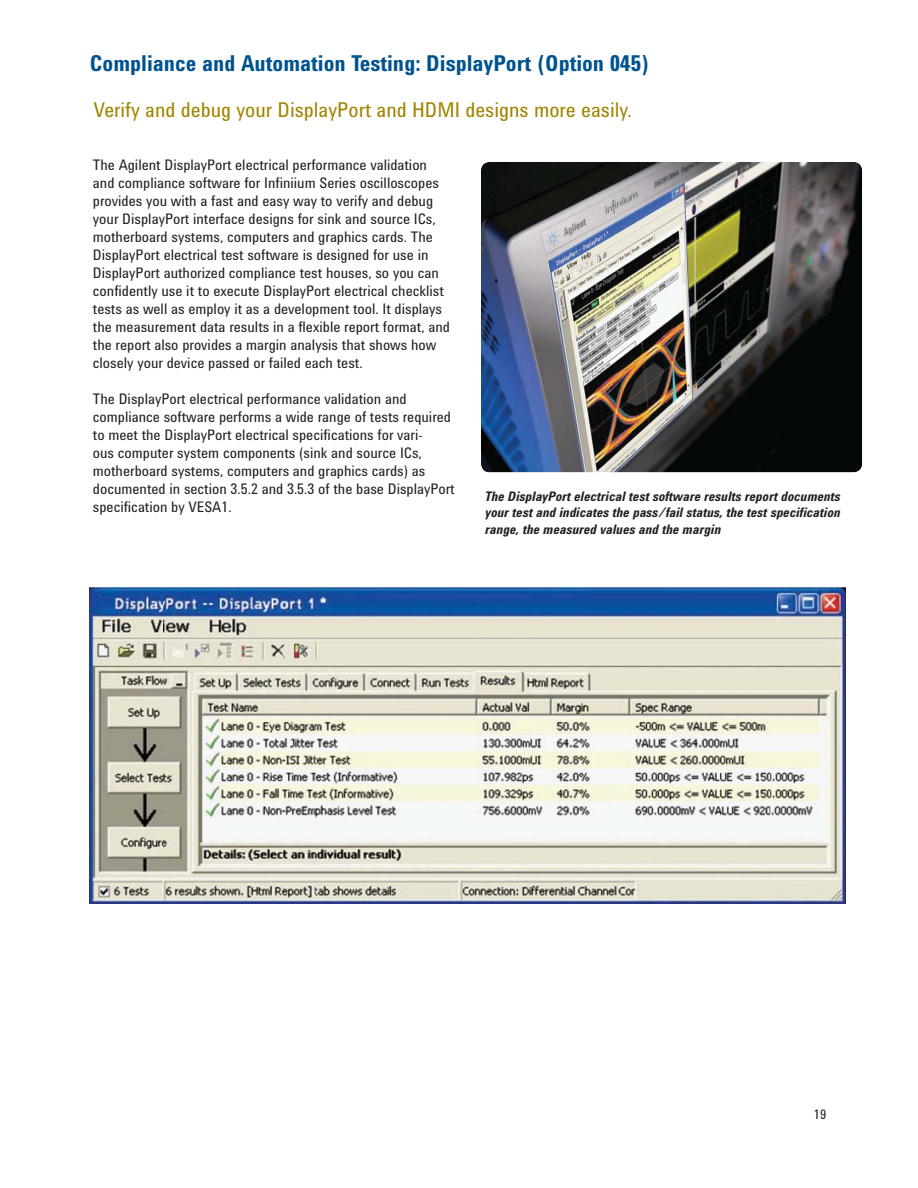
<style>
.page{position:relative;width:918px;height:1188px;background:#fff}
.page>*{position:absolute;margin:0;border:0;box-sizing:border-box;transform-origin:0 0}
.t1{font:700 22.5px "Agilent Condensed CFF";color:#00538e}
.t2{font:21px "Agilent Condensed CFF";color:#a18400}
.t3{font:15px/18px "Agilent Condensed CFF";color:#231f20}
.t4{font:italic 700 13.5px/16.5px "Agilent Condensed CFF";color:#231f20;text-align:justify}
.t5{font:13.5px "Agilent Condensed CFF";color:#231f20}
</style>
<div class="page">
<img style="left:481px;top:162px;width:381px;height:310px;border-radius:9px">
<img style="left:90px;top:587px;width:755px;height:317px">
<h1 class="t1" style="left:90px;top:55px;width:561px">Compliance and Automation Testing: DisplayPort (Option 045)</h1>
<h2 class="t2" style="left:94px;top:102px;width:540px">Verify and debug your DisplayPort and HDMI designs more easily.</h2>
<p class="t3" style="left:93px;top:157px;width:359px">The Agilent DisplayPort electrical performance validation and compliance software for Infiniium Series oscilloscopes provides you with a fast and easy way to verify and debug your DisplayPort interface designs for sink and source ICs, motherboard systems, computers and graphics cards. The DisplayPort electrical test software is designed for use in DisplayPort authorized compliance test houses, so you can confidently use it to execute DisplayPort electrical checklist tests as well as employ it as a development tool. It displays the measurement data results in a flexible report format, and the report also provides a margin analysis that shows how closely your device passed or failed each test.</p>
<p class="t3" style="left:93px;top:391px;width:363px">The DisplayPort electrical performance validation and compliance software performs a wide range of tests required to meet the DisplayPort electrical specifications for vari-<br>ous computer system components (sink and source ICs, motherboard systems, computers and graphics cards) as documented in section 3.5.2 and 3.5.3 of the base DisplayPort specification by VESA1.</p>
<p class="t4" style="left:484px;top:490px;width:357px">The DisplayPort electrical test software results report documents your test and indicates the pass/fail status, the test specification range, the measured values and the margin</p>
<p class="t5" style="left:814px;top:1109px;width:14px">19</p>
</div>
